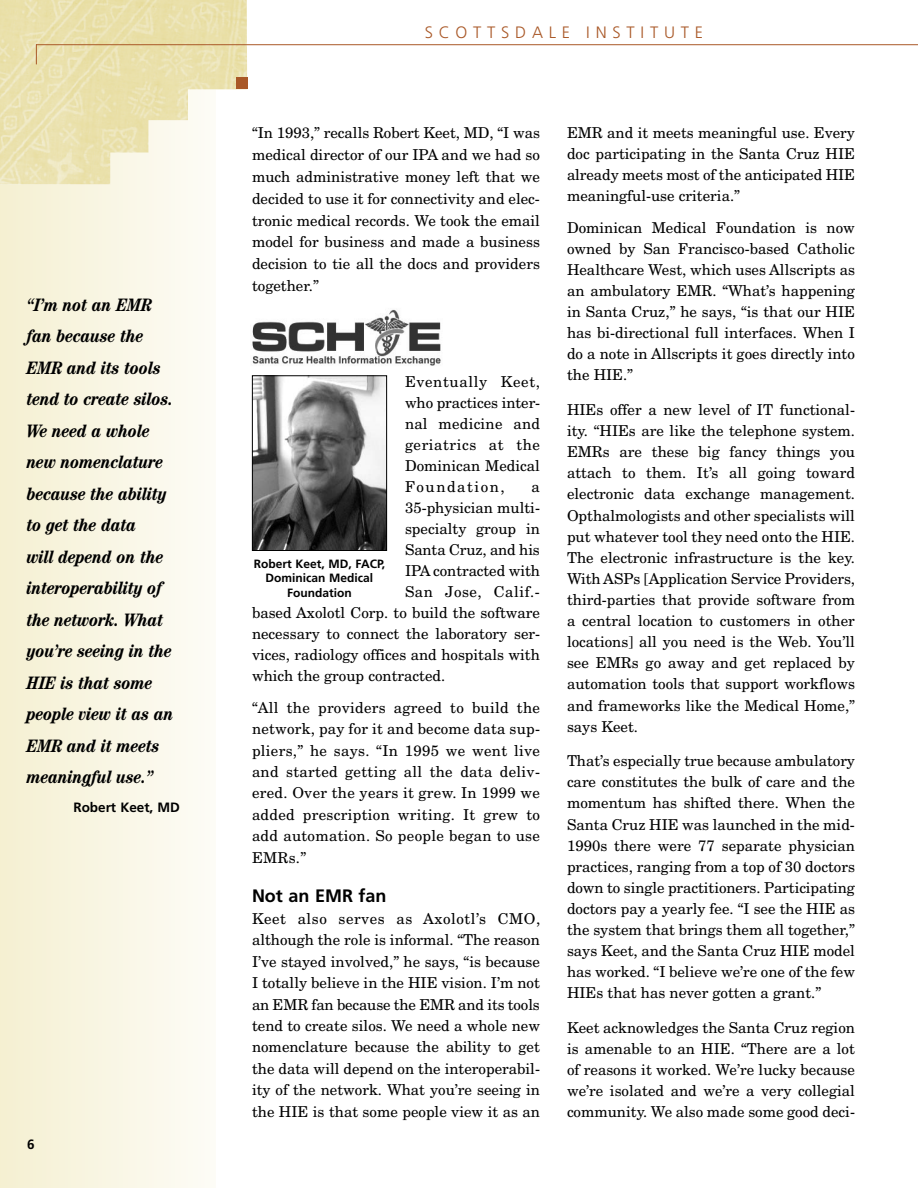
<style>
.page{position:relative;width:918px;height:1188px;background:#fff}
.page>*{position:absolute;margin:0;border:0;box-sizing:border-box;transform-origin:0 0}
.t1{font:italic 700 condensed 18px/31.5px "Century";color:#000}
.t2{font:700 18px "Frutiger";color:#000}
.t3{font:300 16.5px "Frutiger";letter-spacing:.35em;color:#a95827}
.t4{font:15px/21.1px "New Century Schlbk";color:#000;text-align:justify}
.t5{font:15px "New Century Schlbk";letter-spacing:.035em;color:#000}
.t6{font:700 13.5px "Frutiger";color:#000}
.t7{font:700 12px/14.4px "Frutiger";color:#000;text-align:center}
</style>
<div class="page">
<div style="left:0;top:0;width:216px;height:1188px;background:linear-gradient(to right,#f5f0d1,#fdfcf6)"></div>
<img style="left:0;top:0;width:247px;height:184px">
<hr style="left:36px;top:44px;width:882px;height:1px;background:#a95827">
<div style="left:236px;top:78px;width:11px;height:11px;background:#a95827"></div>
<svg style="left:36px;top:44px;width:1px;height:20px"></svg>
<img style="left:254px;top:377px;width:131px;height:172px">
<div style="left:252px;top:375px;width:135px;height:176px;border:1px solid #000"></div>
<img style="left:252px;top:309px;width:189px;height:57px">
<p class="t1" style="left:27px;top:289px;width:148px">“I’m not an EMR fan because the<br>EMR and its tools tend to create silos.<br>We need a whole new nomenclature because the ability to get the data<br>will depend on the interoperability of the network. What you’re seeing in the<br>HIE is that some people view it as an<br>EMR and it meets meaningful use.”</p>
<p class="t6" style="left:73px;top:799px;width:108px">Robert Keet, MD</p>
<p class="t6" style="left:27px;top:1136px;width:9px">6</p>
<p class="t3" style="left:425px;top:23px;width:280px">SCOTTS DALE INS TITUTE</p>
<p class="t4" style="left:252px;top:121px;width:290px;line-height:21.9px">“In 1993,” recalls Robert Keet, MD, “I was medical director of our IPA and we had so much administrative money left that we decided to use it for connectivity and elec&shy;tronic medical records. We took the email model for business and made a business decision to tie all the docs and providers together.”</p>
<p class="t4" style="left:405px;top:370px;width:137px">Eventually Keet, who practices inter&shy;nal medicine and geriatrics at the Dominican Medical Foundation,</p>
<p class="t4" style="left:532px;top:475px;width:10px">a</p>
<p class="t4" style="left:405px;top:496px;width:136px">35-physician multi-</p>
<p class="t4" style="left:405px;top:517px;width:136px">specialty group in</p>
<p class="t4" style="left:405px;top:538px;width:136px">Santa Cruz, and his</p>
<p class="t4" style="left:405px;top:559px;width:136px">IPA contracted with</p>
<p class="t5" style="left:405px;top:582px;width:136px">San Jose, Calif.-</p>
<p class="t4" style="left:252px;top:601px;width:290px">based Axolotl Corp. to build the software</p>
<p class="t4" style="left:252px;top:622px;width:289px">necessary to connect the laboratory ser-</p>
<p class="t4" style="left:252px;top:643px;width:289px">vices, radiology offices and hospitals with</p>
<p class="t4" style="left:252px;top:664px;width:195px">which the group contracted.</p>
<p class="t4" style="left:252px;top:696px;width:290px">“All the providers agreed to build the network, pay for it and become data sup&shy;pliers,” he says. “In 1995 we went live and started getting all the data deliv&shy;ered. Over the years it grew. In 1999 we added prescription writing. It grew to add automation. So people began to use EMRs.”</p>
<p class="t2" style="left:252px;top:885px;width:136px">Not an EMR fan</p>
<p class="t4" style="left:252px;top:907px;width:290px">Keet also serves as Axolotl’s CMO, although the role is informal. “The reason I’ve stayed involved,” he says, “is because I totally believe in the HIE vision. I’m not an EMR fan because the EMR and its tools tend to create silos. We need a whole new nomenclature because the ability to get the data will depend on the interoperabil&shy;ity of the network. What you’re seeing in the HIE is that some people view it as an</p>
<p class="t7" style="left:254px;top:556px;width:133px">Robert Keet, MD, FACP,<br>Dominican Medical<br>Foundation</p>
<p class="t4" style="left:567px;top:121px;width:290px">EMR and it meets meaningful use. Every doc participating in the Santa Cruz HIE already meets most of the anticipated HIE meaningful-use criteria.”</p>
<p class="t4" style="left:567px;top:216px;width:289px">Dominican Medical Foundation is now owned by San Francisco-based Catholic Healthcare West, which uses Allscripts as an ambulatory EMR. “What’s happening in Santa Cruz,” he says, “is that our HIE has bi-directional full interfaces. When I do a note in Allscripts it goes directly into the HIE.”</p>
<p class="t4" style="left:567px;top:399px;width:290px">HIEs offer a new level of IT functional&shy;ity. “HIEs are like the telephone system.<br>EMRs are these big fancy things you attach to them. It’s all going toward electronic data exchange management.<br>Opthalmologists and other specialists will put whatever tool they need onto the HIE.<br>The electronic infrastructure is the key.<br>With ASPs [Application Service Providers, third-parties that provide software from a central location to customers in other locations] all you need is the Web. You’ll see EMRs go away and get replaced by automation tools that support workflows and frameworks like the Medical Home,” says Keet.</p>
<p class="t4" style="left:567px;top:750px;width:290px">That’s especially true because ambulatory care constitutes the bulk of care and the momentum has shifted there. When the Santa Cruz HIE was launched in the mid-1990s there were 77 separate physician practices, ranging from a top of 30 doctors down to single practitioners. Participating doctors pay a yearly fee. “I see the HIE as the system that brings them all together,” says Keet, and the Santa Cruz HIE model has worked. “I believe we’re one of the few HIEs that has never gotten a grant.”</p>
<p class="t4" style="left:567px;top:1017px;width:290px">Keet acknowledges the Santa Cruz region is amenable to an HIE. “There are a lot of reasons it worked. We’re lucky because we’re isolated and we’re a very collegial community. We also made some good deci-</p>
</div>
